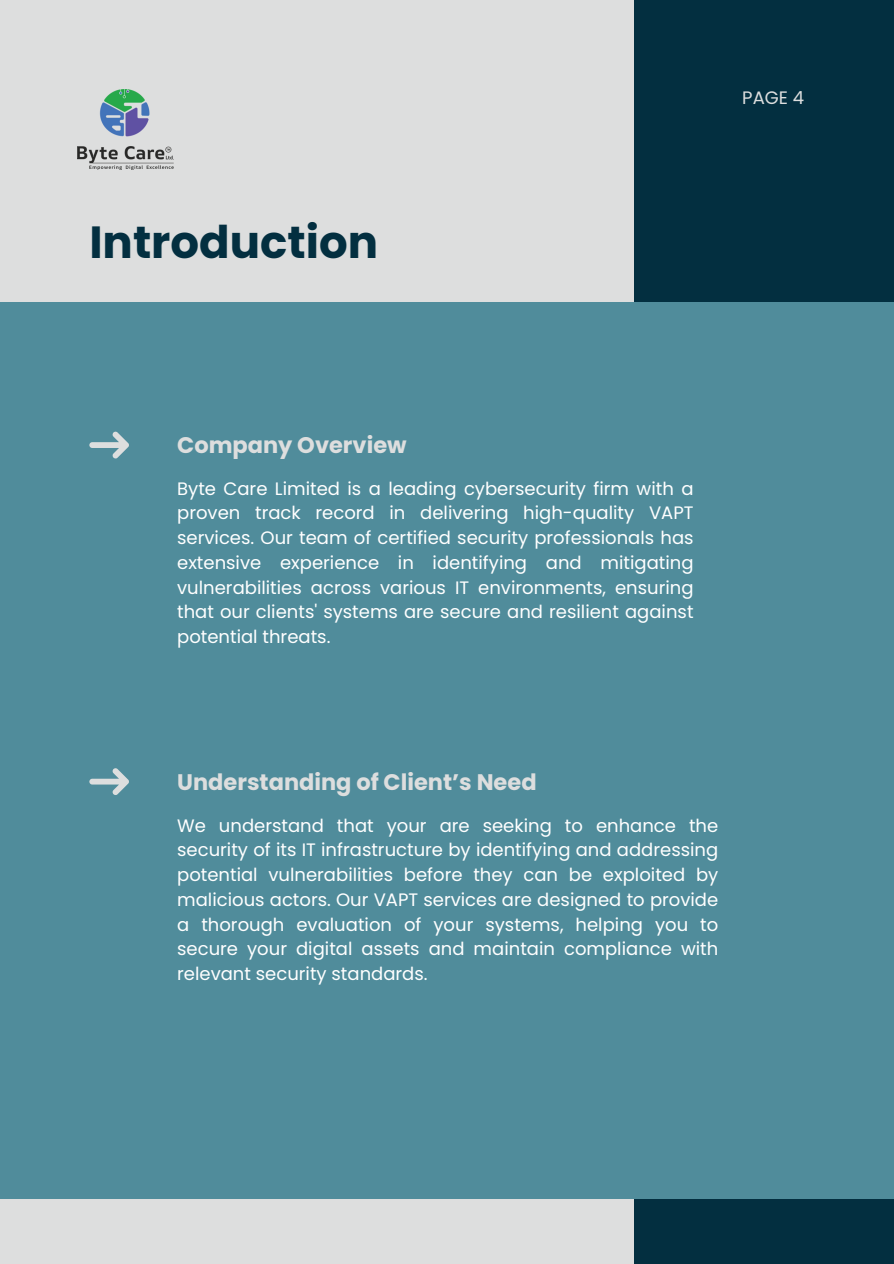
<style>
.page{position:relative;width:894px;height:1264px;background:#fff}
.page>*{position:absolute;margin:0;border:0;box-sizing:border-box;transform-origin:0 0}
.t1{font:700 45px "Poppins";color:#032f40}
.t2{font:700 22.5px "Poppins";color:#dddede}
.t3{font:18px/24.8px "Poppins";color:#fff;text-align:justify}
.t4{font:18px "Poppins";color:#dddede}
</style>
<div class="page">
<div style="left:0;top:0;width:893px;height:1263px;background:#dddede"></div>
<div style="left:634px;top:0;width:259px;height:1263px;background:#032f40"></div>
<div style="left:0;top:302px;width:893px;height:896px;background:#508c9b"></div>
<svg style="left:90px;top:431px;width:39px;height:27px"></svg>
<svg style="left:90px;top:768px;width:39px;height:27px"></svg>
<img style="left:77px;top:89px;width:96px;height:80px">
<p class="t1" style="left:89px;top:210px;width:290px">Introduction</p>
<h3 class="t4" style="left:742px;top:85px;width:63px">PAGE 4</h3>
<h1 class="t2" style="left:177px;top:429px;width:231px">Company Overview</h1>
<p class="t3" style="left:177px;top:476px;width:517px">Byte Care Limited is a leading cybersecurity firm with a proven track record in delivering high-quality VAPT services. Our team of certified security professionals has extensive experience in identifying and mitigating vulnerabilities across various IT environments, ensuring that our clients' systems are secure and resilient against potential threats.</p>
<h2 class="t2" style="left:177px;top:766px;width:361px">Understanding of Client’s Need</h2>
<p class="t3" style="left:177px;top:813px;width:542px">We understand that your are seeking to enhance the security of its IT infrastructure by identifying and addressing potential vulnerabilities before they can be exploited by malicious actors. Our VAPT services are designed to provide a thorough evaluation of your systems, helping you to secure your digital assets and maintain compliance with relevant security standards.</p>
</div>
